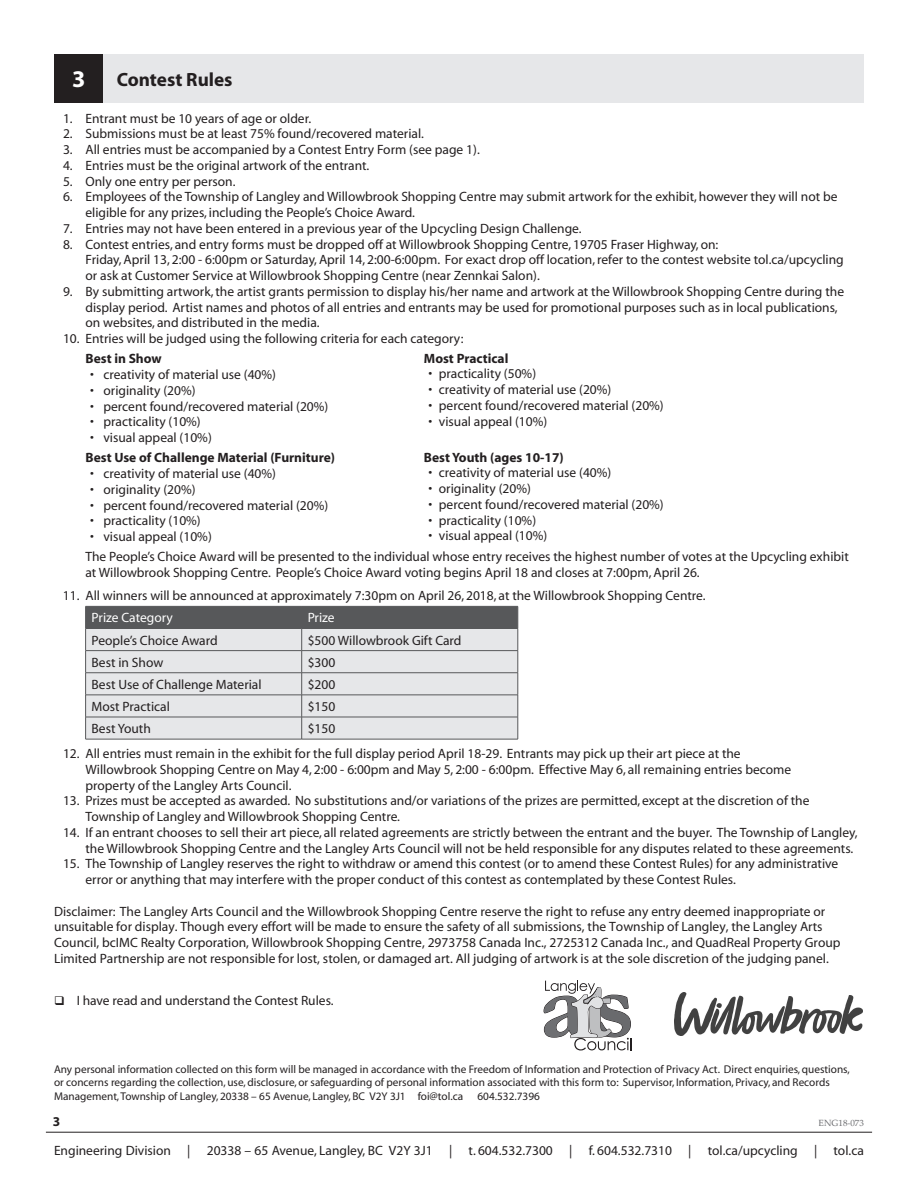
<style>
.page{position:relative;width:918px;height:1188px;background:#fff}
.page>*{position:absolute;margin:0;border:0;box-sizing:border-box;transform-origin:0 0}
.t1{font:700 24px "Myriad";color:#fff}
.t2{font:700 19.2px "Myriad";color:#231f20}
.t3{font:13.5px/15.8px "Myriad";color:#231f20}
.t4{font:700 13.5px "Myriad";color:#231f20}
.t5{font:13.5px "Myriad";color:#fff}
.t6{font:700 13.5px "Myriad Pro";color:#231f20}
.t7{font:11.25px/13.5px "Myriad";color:#231f20}
.t8{font:9px "Palatino Linotype";color:#6c6d70}
</style>
<div class="page">
<hr style="left:46px;top:1132px;width:826px;height:1px;background:#231f20">
<svg style="left:85px;top:606px;width:434px;height:133px;background:#c5c6c8"></svg>
<hr style="left:86px;top:739px;width:216px;height:1px;background:#57585a">
<hr style="left:302px;top:739px;width:216px;height:1px;background:#57585a">
<svg style="left:543px;top:980px;width:88px;height:71px"></svg>
<img style="left:675px;top:993px;width:187px;height:43px">
<div style="left:54px;top:54px;width:49px;height:49px;background:#231f20"></div>
<div style="left:103px;top:54px;width:761px;height:49px;background:#e6e7e9"></div>
<h1 class="t1" style="left:72px;top:67px;width:15px">3</h1>
<h2 class="t2" style="left:117px;top:69px;width:117px">Contest Rules</h2>
<p class="t3" style="left:63px;top:111px;width:250px">1. Entrant must be 10 years of age or older.</p>
<p class="t3" style="left:63px;top:126px;width:363px">2. Submissions must be at least 75% found/recovered material.</p>
<p class="t3" style="left:63px;top:142px;width:418px">3. All entries must be accompanied by a Contest Entry Form (see page 1).</p>
<p class="t3" style="left:63px;top:158px;width:308px">4. Entries must be the original artwork of the entrant.</p>
<p class="t3" style="left:63px;top:174px;width:174px">5. Only one entry per person.</p>
<p class="t3" style="left:86px;top:189px;width:754px;text-indent:-23px">6. Employees of the Township of Langley and Willowbrook Shopping Centre may submit artwork for the exhibit, however they will not be eligible for any prizes, including the People’s Choice Award.</p>
<p class="t3" style="left:63px;top:221px;width:520px">7. Entries may not have been entered in a previous year of the Upcycling Design Challenge.</p>
<p class="t3" style="left:86px;top:237px;width:760px;text-indent:-23px">8. Contest entries, and entry forms must be dropped off at Willowbrook Shopping Centre, 19705 Fraser Highway, on:<br>Friday, April 13, 2:00 - 6:00pm or Saturday, April 14, 2:00-6:00pm. For exact drop off location, refer to the contest website tol.ca/upcycling or ask at Customer Service at Willowbrook Shopping Centre (near Zennkai Salon).</p>
<p class="t3" style="left:86px;top:284px;width:760px;text-indent:-23px">9. By submitting artwork, the artist grants permission to display his/her name and artwork at the Willowbrook Shopping Centre during the display period. Artist names and photos of all entries and entrants may be used for promotional purposes such as in local publications, on websites, and distributed in the media.</p>
<p class="t3" style="left:63px;top:331px;width:402px">10. Entries will be judged using the following criteria for each category:</p>
<p class="t4" style="left:86px;top:352px;width:78px">Best in Show</p>
<p class="t3" style="left:90px;top:367px;width:188px">• creativity of material use (40%)</p>
<p class="t3" style="left:90px;top:383px;width:107px">• originality (20%)</p>
<p class="t3" style="left:90px;top:399px;width:240px">• percent found/recovered material (20%)</p>
<p class="t3" style="left:90px;top:415px;width:112px">• practicality (10%)</p>
<p class="t3" style="left:90px;top:430px;width:123px">• visual appeal (10%)</p>
<p class="t4" style="left:86px;top:451px;width:251px">Best Use of Challenge Material (Furniture)</p>
<p class="t3" style="left:90px;top:466px;width:188px">• creativity of material use (40%)</p>
<p class="t3" style="left:90px;top:482px;width:107px">• originality (20%)</p>
<p class="t3" style="left:90px;top:498px;width:240px">• percent found/recovered material (20%)</p>
<p class="t3" style="left:90px;top:514px;width:112px">• practicality (10%)</p>
<p class="t3" style="left:85px;top:527px;width:765px;line-height:20.2px;text-indent:5px">• visual appeal (10%)<br>The People’s Choice Award will be presented to the individual whose entry receives the highest number of votes at the Upcycling exhibit</p>
<p class="t3" style="left:85px;top:565px;width:616px">at Willowbrook Shopping Centre. People’s Choice Award voting begins April 18 and closes at 7:00pm, April 26.</p>
<p class="t3" style="left:63px;top:589px;width:644px">11. All winners will be announced at approximately 7:30pm on April 26, 2018, at the Willowbrook Shopping Centre.</p>
<p class="t5" style="left:92px;top:611px;width:83px">Prize Category</p>
<p class="t5" style="left:308px;top:611px;width:29px">Prize</p>
<p class="t3" style="left:92px;top:633px;width:128px">People’s Choice Award</p>
<p class="t3" style="left:308px;top:633px;width:155px">$500 Willowbrook Gift Card</p>
<p class="t3" style="left:92px;top:655px;width:73px">Best in Show</p>
<p class="t3" style="left:308px;top:655px;width:29px">$300</p>
<p class="t3" style="left:92px;top:677px;width:172px">Best Use of Challenge Material</p>
<p class="t3" style="left:308px;top:677px;width:29px">$200</p>
<p class="t3" style="left:92px;top:699px;width:80px">Most Practical</p>
<p class="t3" style="left:308px;top:699px;width:29px">$150</p>
<p class="t3" style="left:92px;top:721px;width:61px">Best Youth</p>
<p class="t3" style="left:308px;top:721px;width:29px">$150</p>
<p class="t3" style="left:86px;top:746px;width:707px;text-indent:-23px">12. All entries must remain in the exhibit for the full display period April 18-29. Entrants may pick up their art piece at the<br>Willowbrook Shopping Centre on May 4, 2:00 - 6:00pm and May 5, 2:00 - 6:00pm. Effective May 6, all remaining entries become property of the Langley Arts Council.</p>
<p class="t3" style="left:86px;top:793px;width:726px;text-indent:-23px">13. Prizes must be accepted as awarded. No substitutions and/or variations of the prizes are permitted, except at the discretion of the<br>Township of Langley and Willowbrook Shopping Centre.</p>
<p class="t3" style="left:86px;top:825px;width:774px;text-indent:-23px">14. If an entrant chooses to sell their art piece, all related agreements are strictly between the entrant and the buyer. The Township of Langley, the Willowbrook Shopping Centre and the Langley Arts Council will not be held responsible for any disputes related to these agreements.</p>
<p class="t3" style="left:86px;top:856px;width:754px;text-indent:-23px">15. The Township of Langley reserves the right to withdraw or amend this contest (or to amend these Contest Rules) for any administrative error or anything that may interfere with the proper conduct of this contest as contemplated by these Contest Rules.</p>
<p class="t3" style="left:54px;top:904px;width:788px">Disclaimer: The Langley Arts Council and the Willowbrook Shopping Centre reserve the right to refuse any entry deemed inappropriate or unsuitable for display. Though every effort will be made to ensure the safety of all submissions, the Township of Langley, the Langley Arts Council, bcIMC Realty Corporation, Willowbrook Shopping Centre, 2973758 Canada Inc., 2725312 Canada Inc., and QuadReal Property Group Limited Partnership are not responsible for lost, stolen, or damaged art. All judging of artwork is at the sole discretion of the judging panel.</p>
<p class="t4" style="left:424px;top:351px;width:86px">Most Practical</p>
<p class="t3" style="left:428px;top:367px;width:109px">• practicality (50%)</p>
<p class="t3" style="left:428px;top:382px;width:185px">• creativity of material use (20%)</p>
<p class="t3" style="left:428px;top:398px;width:237px">• percent found/recovered material (20%)</p>
<p class="t3" style="left:428px;top:414px;width:120px">• visual appeal (10%)</p>
<p class="t4" style="left:424px;top:450px;width:141px">Best Youth (ages 10-17)</p>
<p class="t3" style="left:428px;top:466px;width:185px">• creativity of material use (40%)</p>
<p class="t3" style="left:428px;top:481px;width:104px">• originality (20%)</p>
<p class="t3" style="left:428px;top:497px;width:237px">• percent found/recovered material (20%)</p>
<p class="t3" style="left:428px;top:513px;width:109px">• practicality (10%)</p>
<p class="t3" style="left:428px;top:529px;width:120px">• visual appeal (10%)</p>
<p class="t3" style="left:54px;top:993px;width:281px">❑ I have read and understand the Contest Rules.</p>
<p class="t7" style="left:54px;top:1063px;width:797px">Any personal information collected on this form will be managed in accordance with the Freedom of Information and Protection of Privacy Act. Direct enquiries, questions, or concerns regarding the collection, use, disclosure, or safeguarding of personal information associated with this form to: Supervisor, Information, Privacy, and Records<br>Management, Township of Langley, 20338 – 65 Avenue, Langley, BC V2Y 3J1 foi@tol.ca</p>
<p class="t7" style="left:478px;top:1090px;width:64px">604.532.7396</p>
<p class="t6" style="left:53px;top:1113px;width:9px">3</p>
<p class="t8" style="left:819px;top:1116px;width:47px">ENG18-073</p>
<p class="t3" style="left:54px;top:1143px;width:811px">Engineering Division | 20338 – 65 Avenue, Langley, BC V2Y 3J1 | t. 604.532.7300 | f. 604.532.7310 | tol.ca/upcycling | tol.ca</p>
</div>
